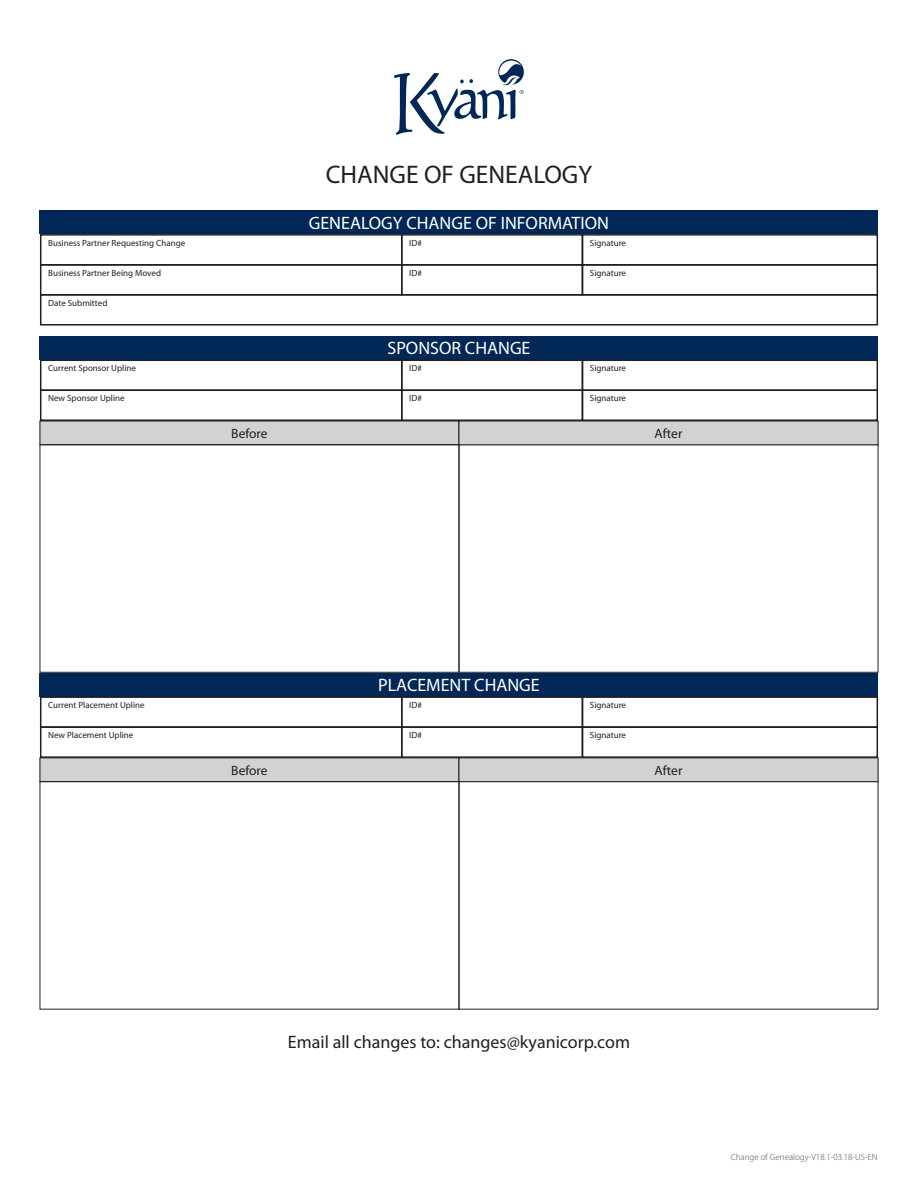
<style>
.page{position:relative;width:918px;height:1188px;background:#fff}
.page>*{position:absolute;margin:0;border:0;box-sizing:border-box;transform-origin:0 0}
.t1{font:25.5px "Myriad Pro";color:#231f20}
.t2{font:18px "Myriad Pro";color:#fff}
.t3{font:18px "Myriad Pro";color:#231f20}
.t4{font:13.5px "Myriad Pro";color:#231f20}
.t5{font:9px "Myriad Pro";color:#231f20}
.t6{font:300 9px "Myriad Pro";color:#4b4c4d}
</style>
<div class="page">
<svg style="left:394px;top:59px;width:130px;height:76px"></svg>
<div style="left:40px;top:210px;width:838px;height:24px;background:#002756"></div>
<div style="left:40px;top:336px;width:838px;height:24px;background:#002756"></div>
<div style="left:40px;top:421px;width:419px;height:24px;background:#d1d2d4"></div>
<div style="left:40px;top:758px;width:419px;height:24px;background:#d1d2d4"></div>
<div style="left:40px;top:444px;width:419px;height:229px;border:1px solid #231f20"></div>
<div style="left:40px;top:781px;width:419px;height:229px;border:1px solid #231f20"></div>
<div style="left:459px;top:444px;width:419px;height:229px;border:1px solid #231f20"></div>
<div style="left:459px;top:421px;width:419px;height:24px;background:#d1d2d4"></div>
<div style="left:459px;top:421px;width:419px;height:24px;border:1px solid #231f20"></div>
<div style="left:459px;top:758px;width:419px;height:24px;background:#d1d2d4"></div>
<div style="left:459px;top:757px;width:419px;height:25px;border:1px solid #231f20"></div>
<div style="left:40px;top:673px;width:838px;height:23px;background:#002756"></div>
<div style="left:40px;top:234px;width:363px;height:32px;border:2px solid #231f20"></div>
<div style="left:40px;top:360px;width:363px;height:31px;border:2px solid #231f20"></div>
<div style="left:40px;top:696px;width:363px;height:32px;border:2px solid #231f20"></div>
<div style="left:40px;top:264px;width:363px;height:32px;border:2px solid #231f20"></div>
<div style="left:40px;top:390px;width:363px;height:31px;border:2px solid #231f20"></div>
<div style="left:40px;top:726px;width:363px;height:32px;border:2px solid #231f20"></div>
<div style="left:40px;top:294px;width:838px;height:32px;border:2px solid #231f20"></div>
<div style="left:401px;top:234px;width:182px;height:32px;border:2px solid #231f20"></div>
<div style="left:401px;top:360px;width:182px;height:31px;border:2px solid #231f20"></div>
<div style="left:401px;top:696px;width:182px;height:32px;border:2px solid #231f20"></div>
<div style="left:401px;top:264px;width:182px;height:32px;border:2px solid #231f20"></div>
<div style="left:401px;top:390px;width:182px;height:31px;border:2px solid #231f20"></div>
<div style="left:401px;top:726px;width:182px;height:32px;border:2px solid #231f20"></div>
<div style="left:582px;top:234px;width:296px;height:32px;border:2px solid #231f20"></div>
<div style="left:582px;top:360px;width:296px;height:31px;border:2px solid #231f20"></div>
<div style="left:582px;top:696px;width:296px;height:32px;border:2px solid #231f20"></div>
<div style="left:582px;top:264px;width:296px;height:32px;border:2px solid #231f20"></div>
<div style="left:582px;top:390px;width:296px;height:31px;border:2px solid #231f20"></div>
<div style="left:582px;top:726px;width:296px;height:32px;border:2px solid #231f20"></div>
<h1 class="t1" style="left:326px;top:161px;width:268px">CHANGE OF GENEALOGY</h1>
<h2 class="t2" style="left:309px;top:213px;width:302px">GENEALOGY CHANGE OF INFORMATION</h2>
<p class="t5" style="left:48px;top:238px;width:139px">Business Partner Requesting Change</p>
<p class="t5" style="left:409px;top:238px;width:14px">ID#</p>
<p class="t5" style="left:590px;top:238px;width:38px">Signature</p>
<p class="t5" style="left:48px;top:268px;width:114px">Business Partner Being Moved</p>
<p class="t5" style="left:409px;top:268px;width:14px">ID#</p>
<p class="t5" style="left:590px;top:268px;width:38px">Signature</p>
<p class="t5" style="left:48px;top:298px;width:61px">Date Submitted</p>
<h2 class="t2" style="left:388px;top:339px;width:144px">SPONSOR CHANGE</h2>
<p class="t5" style="left:48px;top:363px;width:89px">Current Sponsor Upline</p>
<p class="t5" style="left:409px;top:363px;width:14px">ID#</p>
<p class="t5" style="left:590px;top:363px;width:38px">Signature</p>
<p class="t5" style="left:48px;top:393px;width:78px">New Sponsor Upline</p>
<p class="t5" style="left:409px;top:393px;width:14px">ID#</p>
<p class="t5" style="left:590px;top:393px;width:38px">Signature</p>
<h3 class="t4" style="left:231px;top:426px;width:38px">Before</h3>
<h3 class="t4" style="left:655px;top:426px;width:29px">After</h3>
<p class="t5" style="left:48px;top:700px;width:98px">Current Placement Upline</p>
<p class="t5" style="left:48px;top:730px;width:87px">New Placement Upline</p>
<h3 class="t4" style="left:231px;top:763px;width:38px">Before</h3>
<h2 class="t2" style="left:378px;top:675px;width:163px">PLACEMENT CHANGE</h2>
<p class="t5" style="left:409px;top:700px;width:14px">ID#</p>
<p class="t5" style="left:409px;top:730px;width:14px">ID#</p>
<p class="t5" style="left:590px;top:700px;width:38px">Signature</p>
<p class="t5" style="left:590px;top:730px;width:38px">Signature</p>
<h3 class="t4" style="left:655px;top:763px;width:29px">After</h3>
<h2 class="t3" style="left:288px;top:1032px;width:344px">Email all changes to: changes@kyanicorp.com</h2>
<p class="t6" style="left:731px;top:1152px;width:148px">Change of Genealogy-V18.1-03.18-US-EN</p>
</div>
